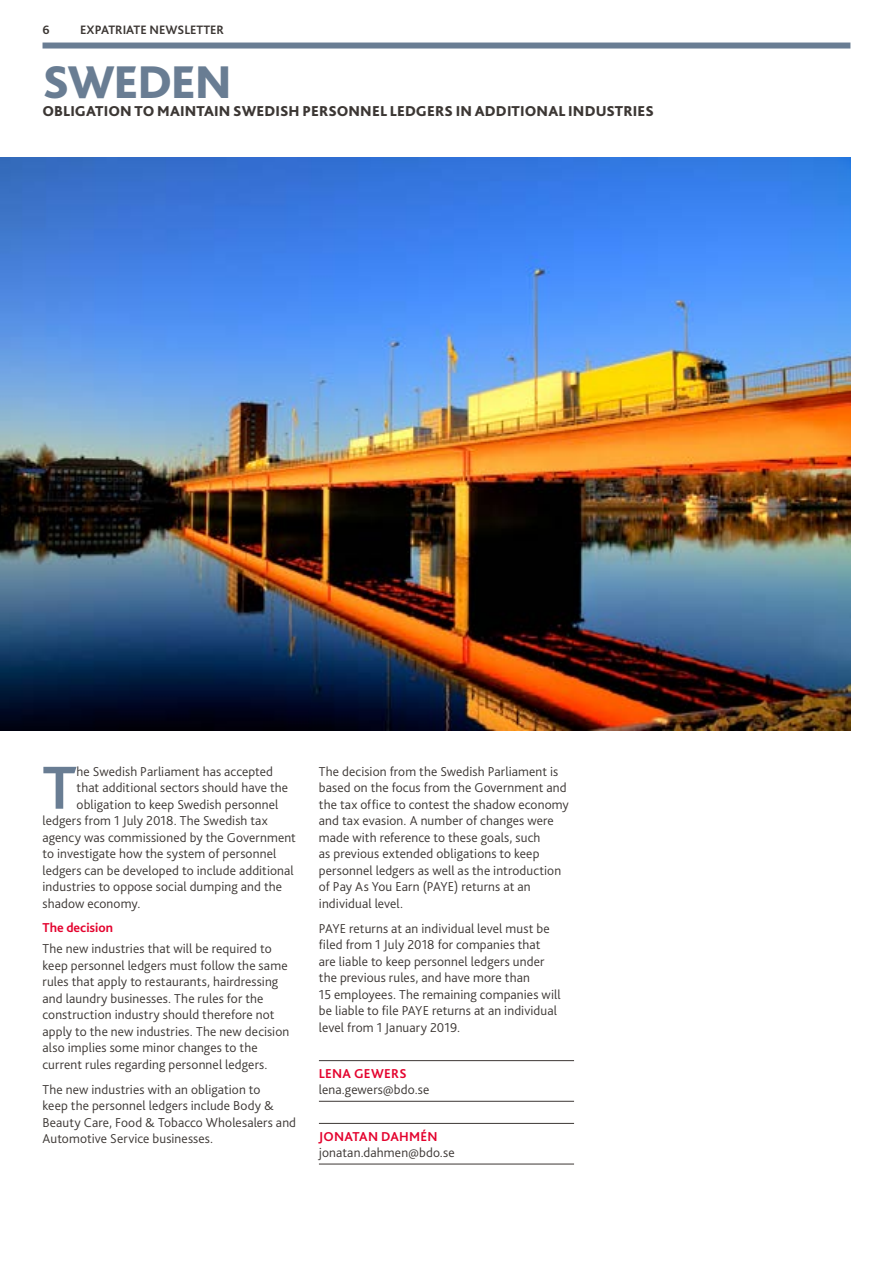
<style>
.page{position:relative;width:893px;height:1263px;background:#fff}
.page>*{position:absolute;margin:0;border:0;box-sizing:border-box;transform-origin:0 0}
.t1{font:700 63.6px "Bliss Pro";color:#697d93}
.t2{font:800 48px "Bliss Pro";letter-spacing:-.025em;color:#697d93}
.t3{font:800 15px "Bliss Pro";letter-spacing:.005em;color:#3c3734}
.t4{font:300 13.5px/16.5px "Bliss Pro";letter-spacing:.01em;color:#3c3734}
.t5{font:700 13.5px "Bliss Pro";letter-spacing:.02em;color:#e4032e}
.t6{font:700 13.5px "Bliss Pro";color:#e4032e}
.t7{font:700 12.75px "Bliss Pro";color:#3c3734}
</style>
<div class="page">
<div style="left:43px;top:43px;width:807px;height:6px;background:#697d93"></div>
<hr style="left:319px;top:1060px;width:255px;height:1px;background:#3c3734">
<hr style="left:319px;top:1101px;width:255px;height:1px;background:#3c3734">
<hr style="left:319px;top:1123px;width:255px;height:1px;background:#3c3734">
<hr style="left:319px;top:1164px;width:255px;height:1px;background:#3c3734">
<img style="left:0;top:157px;width:850px;height:574px">
<p class="t7" style="left:43px;top:22px;width:9px">6</p>
<p class="t7" style="left:80px;top:22px;width:145px">EXPATRIATE NEWSLETTER</p>
<h2 class="t2" style="left:43px;top:52px;width:191px">SWEDEN</h2>
<p class="t3" style="left:43px;top:102px;width:613px">OBLIGATION TO MAINTAIN SWEDISH PERSONNEL LEDGERS IN ADDITIONAL INDUSTRIES</p>
<h1 class="t1" style="left:43px;top:748px;width:36px">T</h1>
<p class="t4" style="left:77px;top:763px;width:198px">he Swedish Parliament has accepted</p>
<p class="t4" style="left:77px;top:779px;width:213px">that additional sectors should have the</p>
<p class="t4" style="left:77px;top:796px;width:203px">obligation to keep Swedish personnel</p>
<p class="t4" style="left:43px;top:812px;width:227px">ledgers from 1 July 2018. The Swedish tax</p>
<p class="t4" style="left:43px;top:829px;width:255px">agency was commissioned by the Government</p>
<p class="t4" style="left:43px;top:845px;width:235px">to investigate how the system of personnel</p>
<p class="t4" style="left:43px;top:862px;width:253px">ledgers can be developed to include additional</p>
<p class="t4" style="left:43px;top:878px;width:241px">industries to oppose social dumping and the</p>
<p class="t4" style="left:43px;top:895px;width:99px">shadow economy.</p>
<p class="t6" style="left:43px;top:919px;width:72px">The decision</p>
<p class="t4" style="left:43px;top:940px;width:248px">The new industries that will be required to keep personnel ledgers must follow the same rules that apply to restaurants, hairdressing and laundry businesses. The rules for the construction industry should therefore not apply to the new industries. The new decision also implies some minor changes to the current rules regarding personnel ledgers.</p>
<p class="t4" style="left:43px;top:1080px;width:255px">The new industries with an obligation to<br>keep the personnel ledgers include Body &amp; Beauty Care, Food &amp; Tobacco Wholesalers and Automotive Service businesses.</p>
<p class="t4" style="left:319px;top:763px;width:251px">The decision from the Swedish Parliament is based on the focus from the Government and the tax office to contest the shadow economy and tax evasion. A number of changes were made with reference to these goals, such<br>as previous extended obligations to keep personnel ledgers as well as the introduction of Pay As You Earn (PAYE) returns at an individual level.</p>
<p class="t4" style="left:319px;top:920px;width:243px">PAYE returns at an individual level must be filed from 1 July 2018 for companies that are liable to keep personnel ledgers under the previous rules, and have more than<br>15 employees. The remaining companies will be liable to file PAYE returns at an individual level from 1 January 2019.</p>
<p class="t5" style="left:319px;top:1065px;width:89px">LENA GEWERS</p>
<p class="t4" style="left:319px;top:1081px;width:112px">lena.gewers@bdo.se</p>
<p class="t5" style="left:319px;top:1128px;width:120px">JONATAN DAHMÉN</p>
<p class="t4" style="left:319px;top:1144px;width:137px">jonatan.dahmen@bdo.se</p>
</div>
